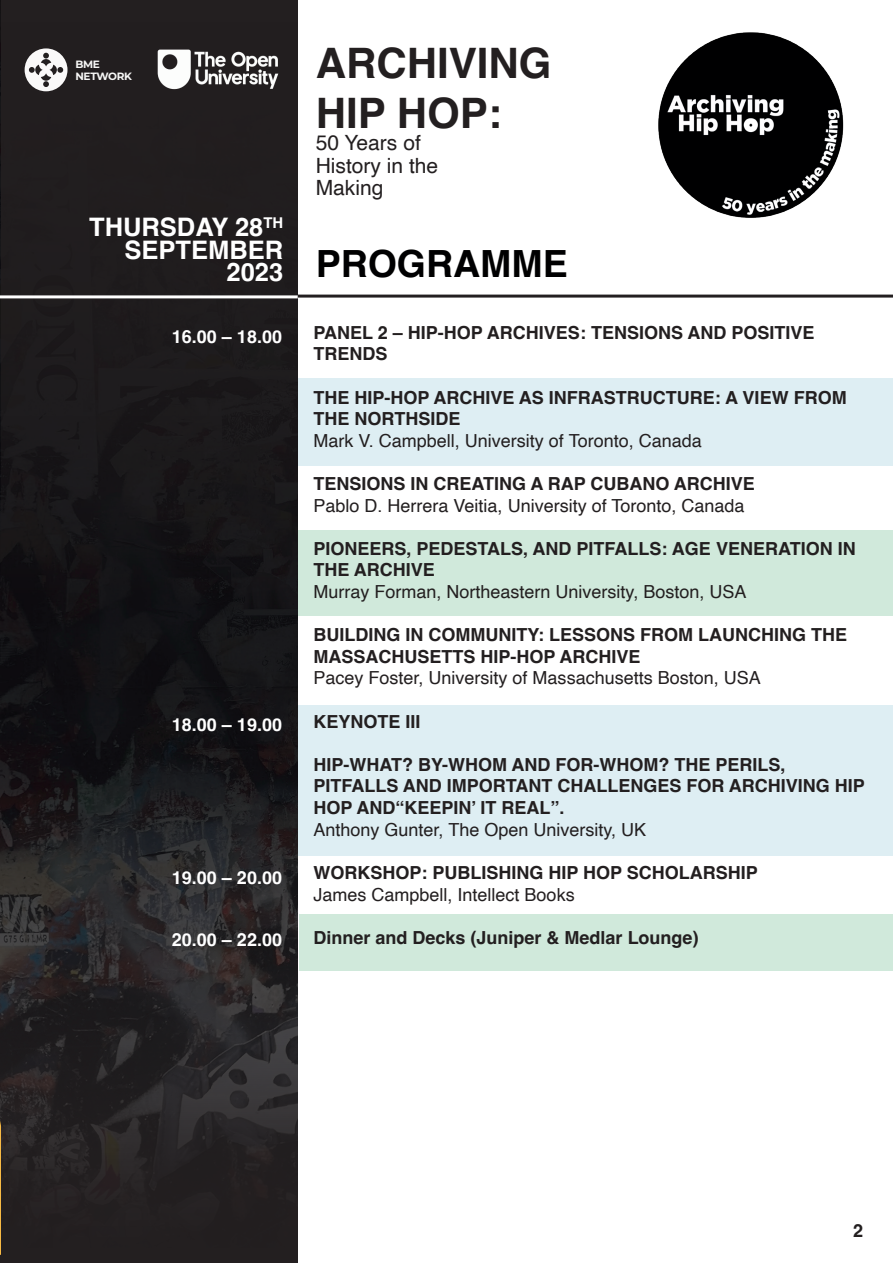
<style>
.page{position:relative;width:893px;height:1263px;background:#fff}
.page>*{position:absolute;margin:0;border:0;box-sizing:border-box;transform-origin:0 0}
.t1{font:700 42px/49.5px "Helvetica";color:#231f20}
.t2{font:700 37.5px "Helvetica";color:#000001}
.t3{font:700 25.5px/22.5px "Helvetica";color:#fff;text-align:right}
.t4{font:21px/22.5px "Helvetica";color:#231f20}
.t5{font:700 18px/21.6px "Helvetica";color:#231f20}
.t6{font:18px "Helvetica";color:#231f20}
.t7{font:700 18px "Helvetica";color:#fff}
.t8{font:700 10.65px/11.4px "Montserrat";letter-spacing:-.03em;color:#f7f7f6}
</style>
<div class="page">
<div style="left:2px;top:0;width:296px;height:696px;background:linear-gradient(to bottom,#262122,#121114)"></div>
<svg style="left:0;top:713px;width:298px;height:550px;background:#242224"></svg>
<div style="left:298px;top:705px;width:595px;height:151px;background:#deeef3"></div>
<div style="left:299px;top:914px;width:594px;height:57px;background:#d0e9db"></div>
<div style="left:298px;top:530px;width:595px;height:85px;background:#d0e9db"></div>
<div style="left:298px;top:379px;width:595px;height:87px;background:#deeef3"></div>
<img style="left:658px;top:32px;width:186px;height:186px">
<div style="left:25px;top:48px;width:42px;height:43px;background:#faf9f9;border-radius:50%"></div>
<svg style="left:29px;top:53px;width:34px;height:34px"></svg>
<img style="left:156px;top:48px;width:123px;height:42px">
<svg style="left:0;top:1120px;width:1px;height:135px"></svg>
<hr style="left:297px;top:295px;width:596px;height:3px;background:#231f20">
<hr style="left:0;top:295px;width:298px;height:3px;background:#fff">
<p class="t8" style="left:75px;top:58px;width:58px">BME<br>NETWORK</p>
<h3 class="t3" style="left:89px;top:219px;width:196px">THURSDAY 28<sup>TH<br></sup>SEPTEMBER<br>2023</h3>
<p class="t7" style="left:172px;top:325px;width:112px">16.00 – 18.00</p>
<p class="t7" style="left:172px;top:714px;width:112px">18.00 – 19.00</p>
<p class="t7" style="left:172px;top:866px;width:112px">19.00 – 20.00</p>
<p class="t7" style="left:172px;top:928px;width:112px">20.00 – 22.00</p>
<h1 class="t1" style="left:316px;top:43px;width:237px">ARCHIVING<br>HIP HOP:</h1>
<p class="t4" style="left:316px;top:132px;width:124px">50 Years of<br>History in the<br>Making</p>
<h2 class="t2" style="left:316px;top:241px;width:254px">PROGRAMME</h2>
<p class="t5" style="left:314px;top:324px;width:502px">PANEL 2 – HIP-HOP ARCHIVES: TENSIONS AND POSITIVE<br>TRENDS</p>
<p class="t5" style="left:314px;top:388px;width:535px">THE HIP-HOP ARCHIVE AS INFRASTRUCTURE: A VIEW FROM<br>THE NORTHSIDE</p>
<p class="t6" style="left:314px;top:427px;width:390px">Mark V. Campbell, University of Toronto, Canada</p>
<p class="t5" style="left:314px;top:475px;width:443px">TENSIONS IN CREATING A RAP CUBANO ARCHIVE</p>
<p class="t6" style="left:314px;top:491px;width:432px">Pablo D. Herrera Veitia, University of Toronto, Canada</p>
<p class="t5" style="left:314px;top:540px;width:544px">PIONEERS, PEDESTALS, AND PITFALLS: AGE VENERATION IN<br>THE ARCHIVE</p>
<p class="t6" style="left:314px;top:578px;width:434px">Murray Forman, Northeastern University, Boston, USA</p>
<p class="t5" style="left:314px;top:626px;width:535px">BUILDING IN COMMUNITY: LESSONS FROM LAUNCHING THE<br>MASSACHUSETTS HIP-HOP ARCHIVE</p>
<p class="t6" style="left:314px;top:664px;width:449px">Pacey Foster, University of Massachusetts Boston, USA</p>
<p class="t5" style="left:314px;top:712px;width:109px">KEYNOTE III</p>
<p class="t5" style="left:314px;top:756px;width:553px">HIP-WHAT? BY-WHOM AND FOR-WHOM? THE PERILS,<br>PITFALLS AND IMPORTANT CHALLENGES FOR ARCHIVING HIP<br>HOP AND“KEEPIN’ IT REAL”.</p>
<p class="t6" style="left:314px;top:815px;width:334px">Anthony Gunter, The Open University, UK</p>
<p class="t5" style="left:314px;top:864px;width:446px">WORKSHOP: PUBLISHING HIP HOP SCHOLARSHIP</p>
<p class="t6" style="left:314px;top:880px;width:263px">James Campbell, Intellect Books</p>
<p class="t5" style="left:314px;top:928px;width:387px">Dinner and Decks (Juniper &amp; Medlar Lounge)</p>
<p class="t5" style="left:853px;top:1221px;width:12px">2</p>
</div>
